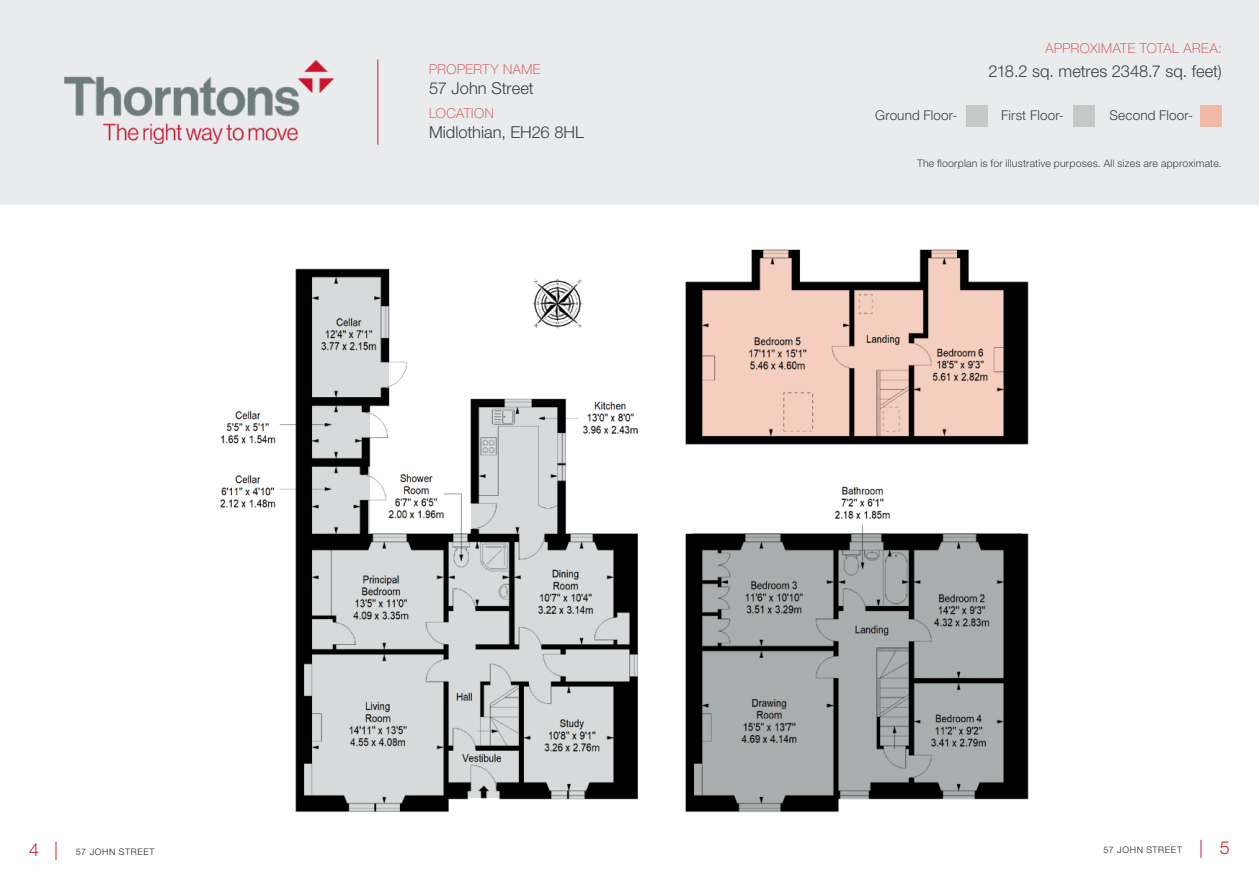
<style>
.page{position:relative;width:1259px;height:893px;background:#fff}
.page>*{position:absolute;margin:0;border:0;box-sizing:border-box;transform-origin:0 0}
.Address_line_1{font:300 16.5px "Helvetica Neue LT Std";color:#3e3e3f}
.Address_line_1-2{font:100 13.5px "Helvetica Neue LT Std";letter-spacing:.04em;color:#d03c3d}
.Address_line_1-3{font:300 13.5px "Helvetica Neue LT Std";letter-spacing:.01em;color:#3e3e3f}
.Address_line_1-4{font:300 10.5px "Helvetica Neue LT Std";letter-spacing:.02em;color:#3e3e3f}
.t1{font:300 9px "Helvetica Neue LT Std";letter-spacing:.075em;color:#231f20}
.s1{font-size:18px;color:#cb1f31}
</style>
<div class="page">
<div style="left:0;top:0;width:1259px;height:204px;background:#e9ebec"></div>
<img style="left:64px;top:61px;width:270px;height:83px">
<hr style="left:377px;top:60px;width:1px;height:85px;background:#cb1f31">
<img style="left:220px;top:249px;width:809px;height:564px">
<svg style="left:300px;top:274px;width:89px;height:127px;background:#a2a5a5"></svg>
<svg style="left:300px;top:390px;width:70px;height:144px;background:#8c8f8f"></svg>
<svg style="left:471px;top:399px;width:95px;height:135px;background:#afb2b2"></svg>
<svg style="left:300px;top:534px;width:337px;height:264px;background:#a5a8a8"></svg>
<svg style="left:300px;top:742px;width:143px;height:69px;background:#abafaf"></svg>
<svg style="left:693px;top:534px;width:329px;height:264px;background:#838788"></svg>
<svg style="left:693px;top:763px;width:135px;height:47px;background:#828687"></svg>
<svg style="left:688px;top:284px;width:334px;height:153px;background:#c8a99d"></svg>
<svg style="left:757px;top:250px;width:38px;height:43px;background:#c1a498"></svg>
<svg style="left:923px;top:250px;width:38px;height:43px;background:#c0a397"></svg>
<div style="left:1200px;top:105px;width:21px;height:21px;background:#f0baa6"></div>
<div style="left:1073px;top:105px;width:21px;height:21px;background:#c7c9c9"></div>
<div style="left:966px;top:105px;width:21px;height:21px;background:#c7c9c9"></div>
<div style="left:757px;top:451px;width:182px;height:32px;background:#fff"></div>
<p class="Address_line_1-2" style="left:429px;top:62px;width:113px">PROPERTY NAME</p>
<p class="Address_line_1" style="left:429px;top:78px;width:106px">57 John Street</p>
<p class="Address_line_1-2" style="left:429px;top:106px;width:66px">LOCATION</p>
<p class="Address_line_1" style="left:429px;top:122px;width:156px">Midlothian, EH26 8HL</p>
<p class="Address_line_1-2" style="left:1045px;top:41px;width:178px">APPROXIMATE TOTAL AREA:</p>
<p class="Address_line_1" style="left:988px;top:61px;width:235px">218. 2 sq. metres 2348.7 sq. feet)</p>
<p class="Address_line_1-3" style="left:875px;top:107px;width:84px">Ground Floor-</p>
<p class="Address_line_1-3" style="left:1001px;top:107px;width:64px">First Floor-</p>
<p class="Address_line_1-3" style="left:1109px;top:107px;width:85px">Second Floor-</p>
<p class="Address_line_1-4" style="left:917px;top:157px;width:304px">The floorplan is for illustrative purposes. All sizes are approximate.</p>
<p class="t1" style="left:29px;top:846px;width:127px"><span class="s1">4 |</span> 57 JOHN STREET</p>
<p class="t1" style="left:1103px;top:844px;width:128px">57 JOHN STREET <span class="s1">| 5</span></p>
</div>
